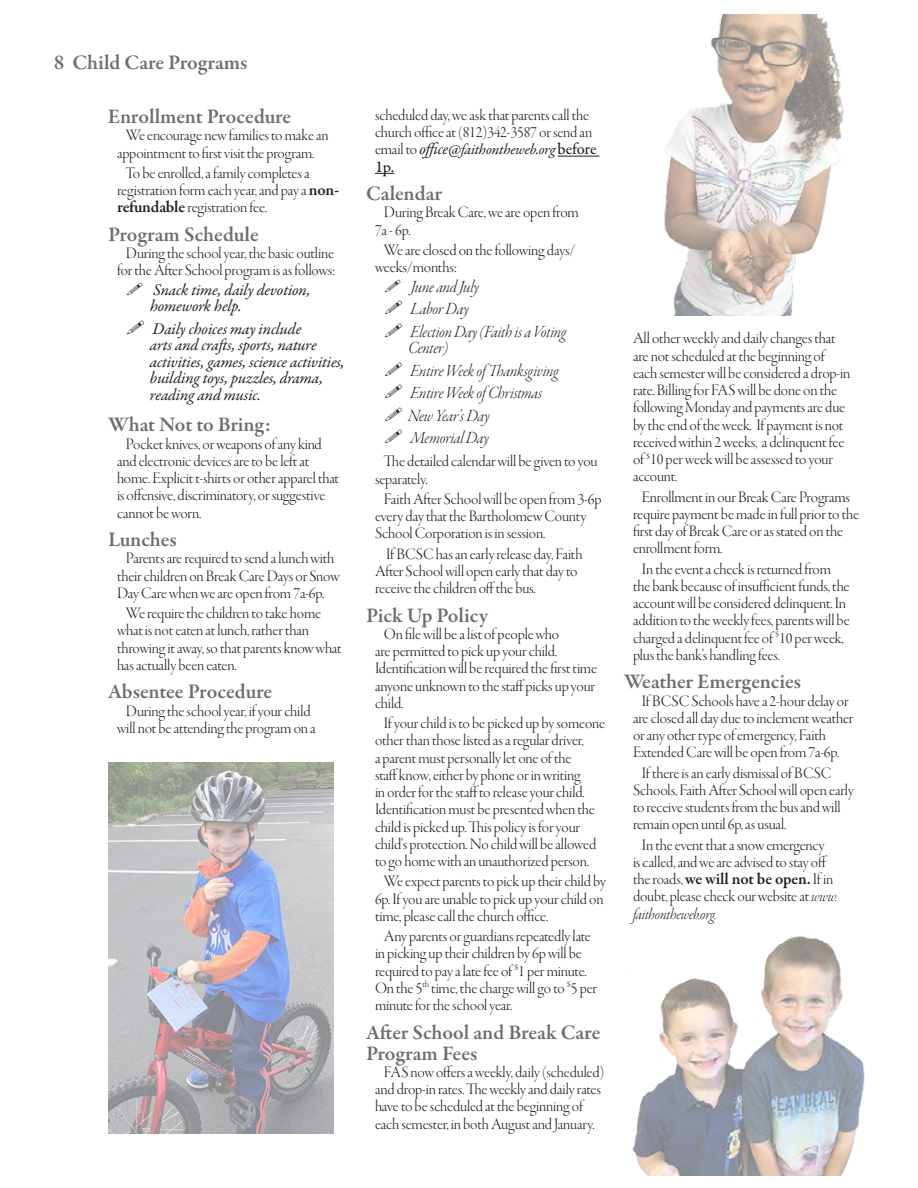
<style>
.page{position:relative;width:918px;height:1188px;background:#fff}
.page>*{position:absolute;margin:0;border:0;box-sizing:border-box;transform-origin:0 0}
.t1{font:600 21px/21px "Garamond Premr Pro";letter-spacing:-.005em;color:#6d6e71}
.t2{font:18px/22.5px "Garamond Premr Pro Lt It Disp";letter-spacing:-.01em;color:#231f20}
.t3{font:16.5px/17.2px "Garamond Premr Pro Lt Disp";letter-spacing:-.01em;color:#231f20}
.t4{font:italic 16.5px/16.5px "Garamond Premr Pro";letter-spacing:-.015em;color:#231f20}
.t5{font:600 16.5px "Garamond Premr Pro";letter-spacing:-.01em;color:#231f20}
.t6{font:16.5px "Garamond Premr Pro Lt It Disp";letter-spacing:-.01em;color:#231f20}
.t7{font:500 16.5px "Garamond Premr Pro";color:#231f20}
.t8{font:italic 15px "Garamond Premr Pro";letter-spacing:-.015em;color:#231f20}
.s1{font-family:"Garamond Premr Pro";font-weight:600}
.s2{font-family:"Garamond Premr Pro Lt Disp";font-style:normal;font-size:16.5px}
.s3{font-size:16.5px}
.s4{font-weight:500;font-style:normal;font-size:16.5px}
.s5{font-family:"Garamond Premr Pro Lt Disp";font-weight:400}
.s6{font-family:"Garamond Premr Pro Lt It Disp"}
</style>
<div class="page">
<hr style="left:558px;top:156px;width:42px;height:1px;background:#231f20">
<svg style="left:375px;top:173px;width:19px;height:1px"></svg>
<img style="left:664px;top:14px;width:180px;height:301px">
<img style="left:632px;top:936px;width:233px;height:239px">
<img style="left:108px;top:763px;width:226px;height:371px">
<p class="t1" style="left:54px;top:53px;width:195px">8 Child Care Programs</p>
<p class="t1" style="left:108px;top:107px;width:185px">Enrollment Procedure</p>
<p class="t3" style="left:117px;top:127px;width:213px;text-indent:9px">We encourage new families to make an appointment to first visit the program.</p>
<p class="t3" style="left:117px;top:165px;width:224px;text-indent:9px">To be enrolled, a family completes a registration form each year, and pay a <span class="s1">non&shy;refundable</span> registration fee.</p>
<p class="t1" style="left:108px;top:224px;width:152px">Program Schedule</p>
<p class="t3" style="left:117px;top:245px;width:220px;text-align:center">During the school year, the basic outline for the After School program is as follows:</p>
<p class="t4" style="left:150px;top:282px;width:162px">Snack time, daily devotion, homework help.</p>
<p class="t4" style="left:150px;top:321px;width:196px">Daily choices may include<br>arts and crafts, sports, nature activities, games, science activities, building toys, puzzles, drama, reading and music.</p>
<p class="t1" style="left:108px;top:415px;width:165px">What Not to Bring:</p>
<p class="t3" style="left:117px;top:436px;width:224px;text-indent:9px">Pocket knives, or weapons of any kind and electronic devices are to be left at home. Explicit t-shirts or other apparel that is offensive, discriminatory, or suggestive cannot be worn.</p>
<p class="t1" style="left:108px;top:530px;width:70px">Lunches</p>
<p class="t3" style="left:117px;top:550px;width:224px;text-indent:9px">Parents are required to send a lunch with their children on Break Care Days or Snow<br>Day Care when we are open from 7a-6p.</p>
<p class="t3" style="left:117px;top:605px;width:226px;text-indent:9px">We require the children to take home what is not eaten at lunch, rather than throwing it away, so that parents know what has actually been eaten.</p>
<p class="t1" style="left:108px;top:682px;width:166px">Absentee Procedure</p>
<p class="t3" style="left:117px;top:703px;width:200px;text-align:center">During the school year, if your child will not be attending the program on a</p>
<p class="t3" style="left:375px;top:107px;width:219px">scheduled day, we ask that parents call the church office at (812)342-3587 or send an</p>
<p class="t8" style="left:375px;top:140px;width:223px"><span class="s2">email to</span> <span class="s3">office</span>@faithontheweb.org <span class="s4">before</span></p>
<p class="t7" style="left:375px;top:157px;width:21px">1p.</p>
<p class="t1" style="left:366px;top:184px;width:78px">Calendar</p>
<p class="t3" style="left:375px;top:204px;width:205px;text-indent:9px">During Break Care, we are open from<br>7a - 6p.</p>
<p class="t3" style="left:375px;top:242px;width:202px;text-indent:9px">We are closed on the following days/ weeks/months:</p>
<p class="t2" style="left:411px;top:276px;width:158px">June and July<br>Labor Day<br>Election Day (Faith is a Voting</p>
<p class="t2" style="left:408px;top:338px;width:152px">Center)<br>Entire Week of Thanksgiving<br>Entire Week of Christmas<br>New Year’s Day<br>Memorial Day</p>
<p class="t3" style="left:375px;top:453px;width:224px;text-indent:9px">The detailed calendar will be given to you separately.</p>
<p class="t3" style="left:375px;top:491px;width:228px;text-indent:9px">Faith After School will be open from 3-6p every day that the Bartholomew County<br>School Corporation is in session.</p>
<p class="t3" style="left:375px;top:546px;width:209px;text-indent:11px">If BCSC has an early release day, Faith<br>After School will open early that day to receive the children off the bus.</p>
<p class="t1" style="left:366px;top:605px;width:124px">Pick Up Policy</p>
<p class="t3" style="left:375px;top:626px;width:224px;text-indent:9px">On file will be a list of people who<br>are permitted to pick up your child.<br>Identification will be required the first time anyone unknown to the staff picks up your child.</p>
<p class="t3" style="left:375px;top:715px;width:232px;text-indent:9px">If your child is to be picked up by someone other than those listed as a regular driver,<br>a parent must personally let one of the<br>staff know, either by phone or in writing<br>in order for the staff to release your child.<br>Identification must be presented when the child is picked up. This policy is for your child‘s protection. No child will be allowed to go home with an unauthorized person.</p>
<p class="t3" style="left:375px;top:873px;width:232px;text-indent:9px">We expect parents to pick up their child by<br>6p. If you are unable to pick up your child on time, please call the church office.</p>
<p class="t3" style="left:375px;top:928px;width:224px;text-indent:9px">Any parents or guardians repeatedly late in picking up their children by 6p will be required to pay a late fee of <sup>$</sup>1 per minute.<br>On the 5<sup>th</sup> time, the charge will go to <sup>$</sup>5 per minute for the school year.</p>
<p class="t1" style="left:366px;top:1022px;width:236px">After School and Break Care<br>Program Fees</p>
<p class="t3" style="left:375px;top:1064px;width:231px;text-indent:9px">FAS now offers a weekly, daily (scheduled) and drop-in rates. The weekly and daily rates have to be scheduled at the beginning of each semester, in both August and January.</p>
<p class="t3" style="left:633px;top:330px;width:219px">All other weekly and daily changes that are not scheduled at the beginning of each semester will be considered a drop-in rate. Billing for FAS will be done on the following Monday and payments are due by the end of the week. If payment is not received within 2 weeks, a delinquent fee of <sup>$</sup>10 per week will be assessed to your account.</p>
<p class="t3" style="left:633px;top:489px;width:228px;text-indent:9px">Enrollment in our Break Care Programs require payment be made in full prior to the first day of Break Care or as stated on the enrollment form.</p>
<p class="t3" style="left:633px;top:561px;width:218px;text-indent:9px">In the event a check is returned from the bank because of insufficient funds, the account will be considered delinquent. In addition to the weekly fees, parents will be charged a delinquent fee of <sup>$</sup>10 per week, plus the bank’s handling fees.</p>
<p class="t1" style="left:624px;top:672px;width:179px">Weather Emergencies</p>
<p class="t3" style="left:633px;top:693px;width:222px;text-indent:9px">If BCSC Schools have a 2-hour delay or are closed all day due to inclement weather or any other type of emergency, Faith Extended Care will be open from 7a-6p.</p>
<p class="t3" style="left:633px;top:765px;width:222px;text-indent:9px">If there is an early dismissal of BCSC Schools, Faith After School will open early to receive students from the bus and will remain open until 6p, as usual.</p>
<p class="t3" style="left:633px;top:837px;width:196px;text-align:center">In the event that a snow emergency<br>is called, and we are advised to stay off</p>
<p class="t5" style="left:633px;top:869px;width:202px"><span class="s5">the roads,</span> we will not be open. <span class="s5">If in</span></p>
<p class="t3" style="left:633px;top:888px;width:206px">doubt, please check our website at <span class="s6">www.</span></p>
<p class="t6" style="left:633px;top:905px;width:85px">faithontheweb.org.</p>
</div>
